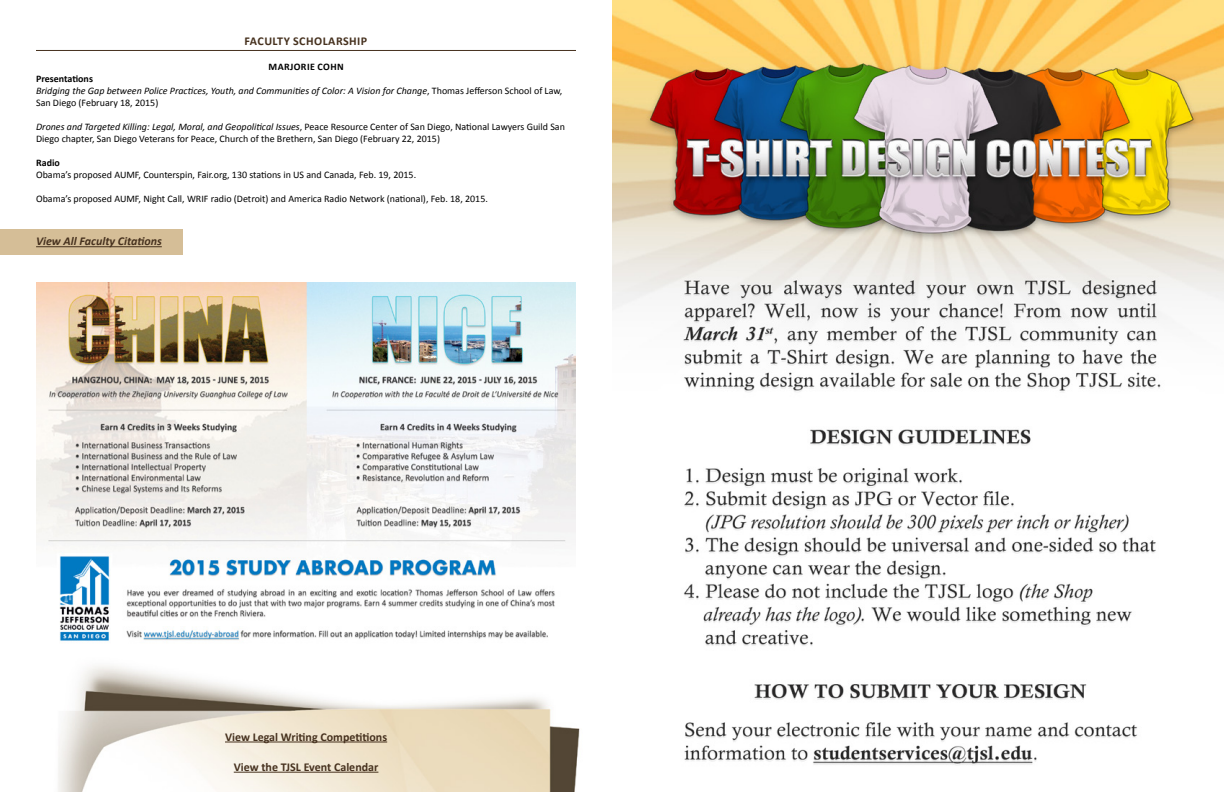
<style>
.page{position:relative;width:1224px;height:792px;background:#fff}
.page>*{position:absolute;margin:0;border:0;box-sizing:border-box;transform-origin:0 0}
.t1{font:700 12px "Calibri";color:#46311e}
.t2{font:italic 700 12px "Calibri";color:#46311e}
.t3{font:700 12px "Calibri";letter-spacing:.04em;color:#46311e}
.t4{font:10px/12px "Calibri";color:#000}
.t5{font:italic 10px/12px "Calibri";color:#000}
.t6{font:700 10px "Calibri";letter-spacing:.04em;color:#000}
.s1{font-weight:700;font-style:normal}
.s2{font-style:normal}
.s3{font-style:italic}
</style>
<div class="page">
<img style="left:58px;top:666px;width:522px;height:126px">
<hr style="left:234px;top:772px;width:144px;height:1px;background:#46311e">
<hr style="left:225px;top:742px;width:162px;height:1px;background:#46311e">
<div style="left:0;top:229px;width:183px;height:26px;background:#d5be97"></div>
<hr style="left:36px;top:246px;width:126px;height:1px;background:#46311e">
<hr style="left:36px;top:50px;width:540px;height:1px;background:#46311e">
<img style="left:36px;top:282px;width:540px;height:359px">
<img style="left:612px;top:0;width:612px;height:765px">
<p class="t3" style="left:245px;top:33px;width:124px">FACULTY SCHOLARSHIP</p>
<p class="t6" style="left:269px;top:60px;width:77px">MARJORIE COHN</p>
<p class="t5" style="left:36px;top:72px;width:528px"><span class="s1">Presentations<br></span>Bridging the Gap between Police Practices, Youth, and Communities of Color: A Vision for Change<span class="s2">, Thomas Jefferson School of Law,<br>San Diego (February 18, 2015)</span></p>
<p class="t4" style="left:36px;top:121px;width:530px"><span class="s3">Drones and Targeted Killing: Legal, Moral, and Geopolitical Issues</span>, Peace Resource Center of San Diego, National Lawyers Guild San<br>Diego chapter, San Diego Veterans for Peace, Church of the Brethern, San Diego (February 22, 2015)</p>
<p class="t6" style="left:36px;top:156px;width:25px">Radio</p>
<p class="t4" style="left:36px;top:169px;width:382px">Obama’s proposed AUMF, Counterspin, Fair.org, 130 stations in US and Canada, Feb. 19, 2015.</p>
<p class="t4" style="left:36px;top:193px;width:453px">Obama’s proposed AUMF, Night Call, WRIF radio (Detroit) and America Radio Network (national), Feb. 18, 2015.</p>
<p class="t2" style="left:36px;top:233px;width:127px">View All Faculty Citations</p>
<p class="t1" style="left:225px;top:728px;width:164px">View Legal Writing Competitions</p>
<p class="t1" style="left:234px;top:758px;width:146px">View the TJSL Event Calendar</p>
</div>
